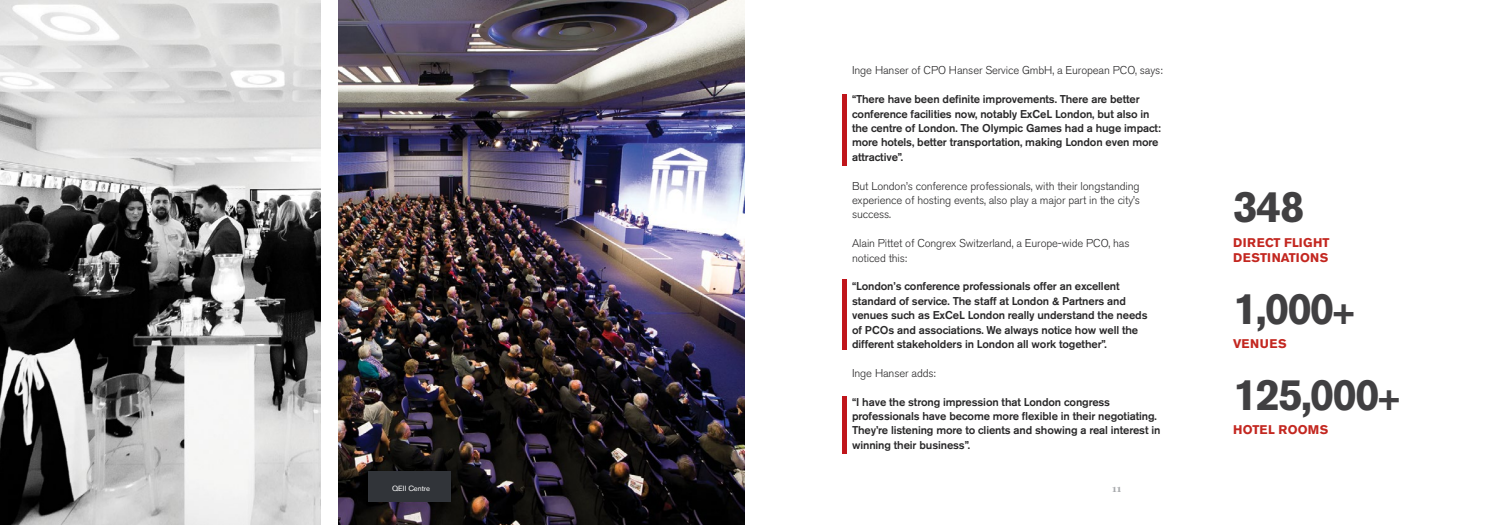
<style>
.page{position:relative;width:1489px;height:525px;background:#fff}
.page>*{position:absolute;margin:0;border:0;box-sizing:border-box;transform-origin:0 0}
.t1{font:700 43.75px "Akzidenz Grotesk BE";letter-spacing:-.045em;color:#414042}
.t2{font:700 12.5px/14.4px "Akzidenz Grotesk BE";letter-spacing:.025em;color:#c32720}
.t3{font:500 11.25px/14.4px "Akzidenz Grotesk BE";letter-spacing:-.01em;color:#292829}
.t4{font:300 11.25px/14.4px "Akzidenz Grotesk BE";letter-spacing:-.01em;color:#292829;text-align:justify}
.t5{font:700 9.38px "Georgia";color:#a7a9ac}
.t6{font:7.5px "Akzidenz Grotesk BE";letter-spacing:-.01em;color:#fff}
.s1{font-size:33.75px}
</style>
<div class="page">
<img style="left:338px;top:0;width:406px;height:524px">
<img style="left:0;top:0;width:320px;height:524px">
<hr style="left:842px;top:94px;width:4px;height:72px;background:#c0151b">
<hr style="left:842px;top:278px;width:4px;height:71px;background:#c0151b">
<hr style="left:842px;top:396px;width:4px;height:57px;background:#c0151b">
<div style="left:368px;top:471px;width:83px;height:31px;background:#313439"></div>
<p class="t6" style="left:392px;top:483px;width:39px">QEII Centre</p>
<p class="t4" style="left:852px;top:64px;width:312px">Inge Hanser of CPO Hanser Service GmbH, a European PCO, says:</p>
<p class="t3" style="left:852px;top:92px;width:310px">“There have been definite improvements. There are better conference facilities now, notably ExCeL London, but also in the centre of London. The Olympic Games had a huge impact: more hotels, better transportation, making London even more attractive”.</p>
<p class="t4" style="left:852px;top:179px;width:289px">But London’s conference professionals, with their longstanding experience of hosting events, also play a major part in the city’s success.</p>
<p class="t4" style="left:852px;top:236px;width:279px">Alain Pittet of Congrex Switzerland, a Europe-wide PCO, has noticed this:</p>
<p class="t3" style="left:852px;top:279px;width:297px">“London’s conference professionals offer an excellent standard of service. The staff at London &amp; Partners and venues such as ExCeL London really understand the needs of PCOs and associations. We always notice how well the different stakeholders in London all work together”.</p>
<p class="t4" style="left:852px;top:365px;width:85px">Inge Hanser adds:</p>
<p class="t3" style="left:852px;top:394px;width:310px">“I have the strong impression that London congress professionals have become more flexible in their negotiating.<br>They’re listening more to clients and showing a real interest in winning their business”.</p>
<p class="t5" style="left:1112px;top:481px;width:11px">11</p>
<h1 class="t1" style="left:1232px;top:181px;width:73px">348</h1>
<p class="t2" style="left:1232px;top:235px;width:98px">DIRECT FLIGHT<br>DESTINATIONS</p>
<h1 class="t1" style="left:1232px;top:283px;width:123px">1,000<span class="s1">+</span></h1>
<p class="t2" style="left:1232px;top:336px;width:55px">VENUES</p>
<h1 class="t1" style="left:1232px;top:369px;width:169px">125,000<span class="s1">+</span></h1>
<p class="t2" style="left:1232px;top:422px;width:97px">HOTEL ROOMS</p>
</div>
